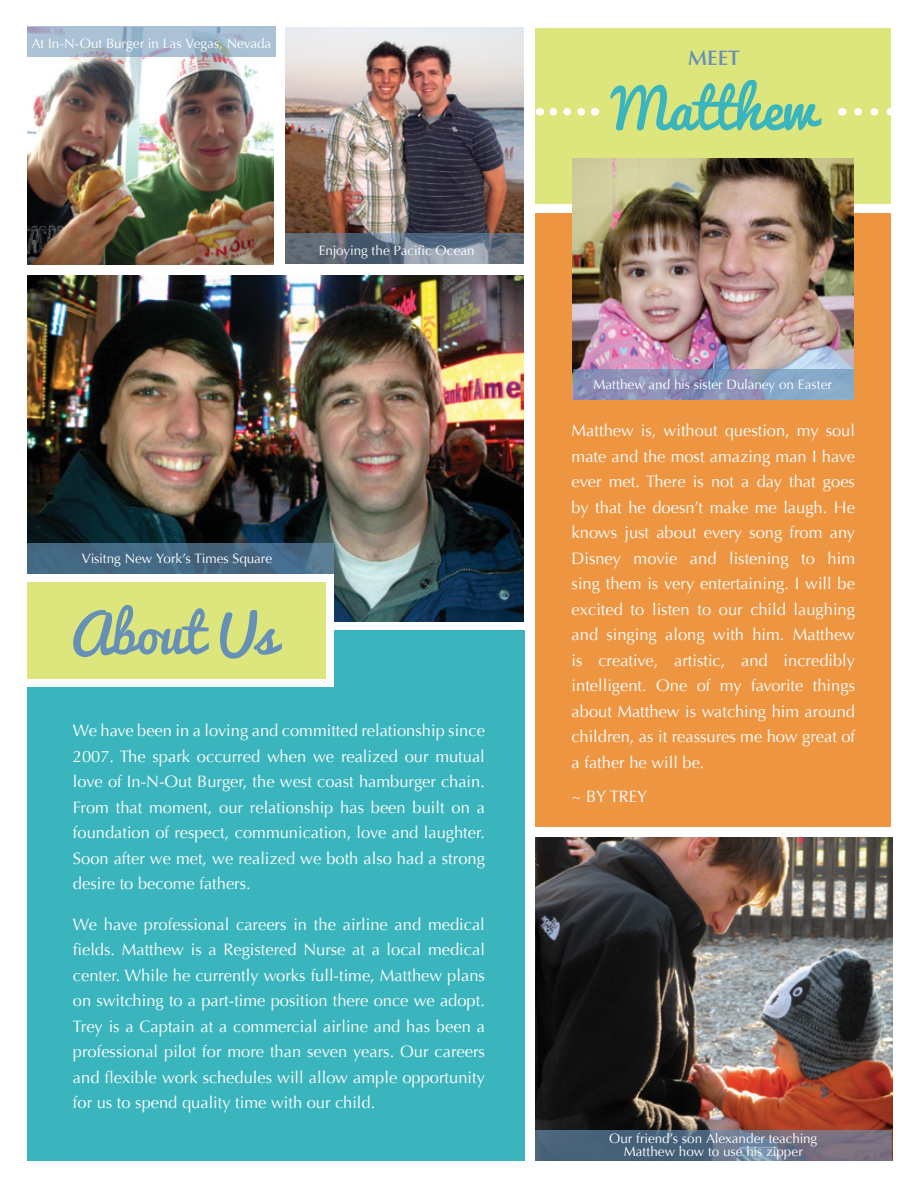
<style>
.page{position:relative;width:918px;height:1188px;background:#fff}
.page>*{position:absolute;margin:0;border:0;box-sizing:border-box;transform-origin:0 0}
.t1{font:54px "Pacifico";color:#3ab5bd}
.t2{font:52.8px "Pacifico";color:#6690b5}
.t3{font:600 21px "Optima LT Std";color:#6690b5}
.t4{font:16.5px/25.5px "Optima";color:#fff;text-align:justify}
.t5{font:13.5px/13.5px "Optima";color:#fff;text-align:center}
</style>
<div class="page">
<img style="left:27px;top:275px;width:497px;height:347px">
<div style="left:536px;top:213px;width:355px;height:614px;background:#ee9542"></div>
<div style="left:536px;top:28px;width:355px;height:175px;background:#dde67d"></div>
<div style="left:27px;top:630px;width:498px;height:531px;background:#3ab5bd"></div>
<div style="left:14px;top:574px;width:320px;height:113px;background:#fff"></div>
<div style="left:28px;top:582px;width:298px;height:96px;background:#dde67d"></div>
<svg style="left:553px;top:108px;width:32px;height:8px"></svg>
<svg style="left:858px;top:108px;width:20px;height:8px"></svg>
<img style="left:27px;top:57px;width:247px;height:207px">
<img style="left:285px;top:27px;width:239px;height:206px">
<img style="left:573px;top:158px;width:281px;height:211px">
<img style="left:536px;top:837px;width:356px;height:293px">
<svg style="left:27px;top:543px;width:307px;height:31px;background:#466a84"></svg>
<svg style="left:27px;top:27px;width:248px;height:30px;background:#a5bbcf"></svg>
<svg style="left:285px;top:233px;width:239px;height:31px;background:#687585"></svg>
<svg style="left:573px;top:369px;width:281px;height:31px;background:#8897bc"></svg>
<svg style="left:536px;top:1130px;width:356px;height:31px;background:#5f6d82"></svg>
<p class="t5" style="left:32px;top:37px;width:241px">At In-N-Out Burger in Las Vegas, Nevada</p>
<p class="t5" style="left:319px;top:244px;width:157px">Enjoying the Pacific Ocean</p>
<p class="t5" style="left:82px;top:552px;width:192px">Visitng New York’s Times Square</p>
<h2 class="t2" style="left:70px;top:587px;width:208px">About Us</h2>
<p class="t4" style="left:73px;top:718px;width:414px">We have been in a loving and committed relationship since 2007. The spark occurred when we realized our mutual love of In-N-Out Burger, the west coast hamburger chain.<br>From that moment, our relationship has been built on a foundation of respect, communication, love and laughter.<br>Soon after we met, we realized we both also had a strong desire to become fathers.</p>
<p class="t4" style="left:73px;top:912px;width:414px">We have professional careers in the airline and medical fields. Matthew is a Registered Nurse at a local medical center. While he currently works full-time, Matthew plans on switching to a part-time position there once we adopt.<br>Trey is a Captain at a commercial airline and has been a professional pilot for more than seven years. Our careers and flexible work schedules will allow ample opportunity for us to spend quality time with our child.</p>
<p class="t3" style="left:688px;top:46px;width:53px">MEET</p>
<h1 class="t1" style="left:612px;top:62px;width:206px">Matthew</h1>
<p class="t5" style="left:593px;top:378px;width:240px">Matthew and his sister Dulaney on Easter</p>
<p class="t4" style="left:572px;top:418px;width:285px">Matthew is, without question, my soul mate and the most amazing man I have ever met. There is not a day that goes by that he doesn’t make me laugh. He knows just about every song from any Disney movie and listening to him sing them is very entertaining. I will be excited to listen to our child laughing and singing along with him. Matthew is creative, artistic, and incredibly intelligent. One of my favorite things about Matthew is watching him around children, as it reassures me how great of a father he will be.</p>
<p class="t4" style="left:572px;top:784px;width:77px">~ BY TREY</p>
<p class="t5" style="left:609px;top:1132px;width:210px">Our friend’s son Alexander teaching<br>Matthew how to use his zipper</p>
</div>
